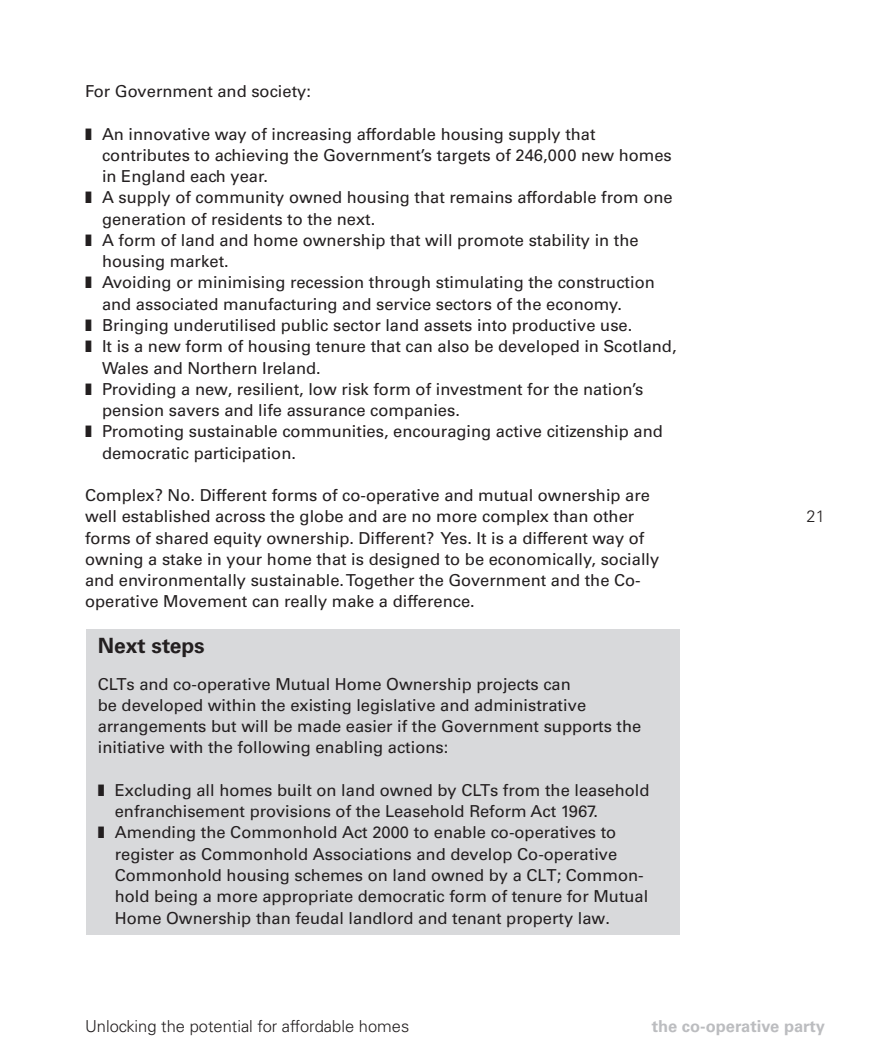
<style>
.page{position:relative;width:893px;height:1063px;background:#fff}
.page>*{position:absolute;margin:0;border:0;box-sizing:border-box;transform-origin:0 0}
.A_HEAD{font:700 21px "Univers LT Std";color:#231f20}
.BULLET_TEXT{font:16.5px/21.3px "Univers LT Std";color:#231f20}
.BODY_TEXT{font:16.5px/21.3px "Univers LT Std";color:#231f20}
.t1{font:300 16.5px "Univers LT Std";color:#231f20}
.t2{font:700 16.5px "Univers LT Std";color:#bcbdc0}
</style>
<div class="page">
<div style="left:86px;top:629px;width:594px;height:306px;background:#d8d9db"></div>
<p class="BODY_TEXT" style="left:85px;top:81px;width:227px">For Government and society:</p>
<p class="BULLET_TEXT" style="left:102px;top:123px;width:571px">An innovative way of increasing affordable housing supply that contributes to achieving the Government’s targets of 246,000 new homes in England each year.</p>
<p class="BULLET_TEXT" style="left:102px;top:187px;width:572px">A supply of community owned housing that remains affordable from one generation of residents to the next.</p>
<p class="BULLET_TEXT" style="left:102px;top:229px;width:538px">A form of land and home ownership that will promote stability in the housing market.</p>
<p class="BULLET_TEXT" style="left:102px;top:272px;width:554px">Avoiding or minimising recession through stimulating the construction and associated manufacturing and service sectors of the economy.</p>
<p class="BULLET_TEXT" style="left:102px;top:315px;width:532px">Bringing underutilised public sector land assets into productive use.</p>
<p class="BULLET_TEXT" style="left:102px;top:336px;width:576px">It is a new form of housing tenure that can also be developed in Scotland,<br>Wales and Northern Ireland.</p>
<p class="BULLET_TEXT" style="left:102px;top:378px;width:543px">Providing a new, resilient, low risk form of investment for the nation’s pension savers and life assurance companies.</p>
<p class="BULLET_TEXT" style="left:102px;top:421px;width:562px">Promoting sustainable communities, encouraging active citizenship and democratic participation.</p>
<p class="BODY_TEXT" style="left:85px;top:485px;width:576px">Complex? No. Different forms of co-operative and mutual ownership are well established across the globe and are no more complex than other forms of shared equity ownership. Different? Yes. It is a different way of owning a stake in your home that is designed to be economically, socially and environmentally sustainable. Together the Government and the Co&shy;operative Movement can really make a difference.</p>
<p class="A_HEAD" style="left:98px;top:633px;width:108px">Next steps</p>
<p class="BODY_TEXT" style="left:98px;top:673px;width:545px">CLTs and co-operative Mutual Home Ownership projects can<br>be developed within the existing legislative and administrative arrangements but will be made easier if the Government supports the initiative with the following enabling actions:</p>
<p class="BULLET_TEXT" style="left:115px;top:780px;width:536px">Excluding all homes built on land owned by CLTs from the leasehold enfranchisement provisions of the Leasehold Reform Act 1967.</p>
<p class="BULLET_TEXT" style="left:115px;top:822px;width:535px">Amending the Commonhold Act 2000 to enable co-operatives to register as Commonhold Associations and develop Co-operative Commonhold housing schemes on land owned by a CLT; Common&shy;hold being a more appropriate democratic form of tenure for Mutual Home Ownership than feudal landlord and tenant property law.</p>
<p class="t1" style="left:807px;top:506px;width:20px">21</p>
<p class="t1" style="left:85px;top:1017px;width:326px">Unlocking the potential for affordable homes</p>
<p class="t2" style="left:652px;top:1017px;width:175px">the co-operative party</p>
</div>
